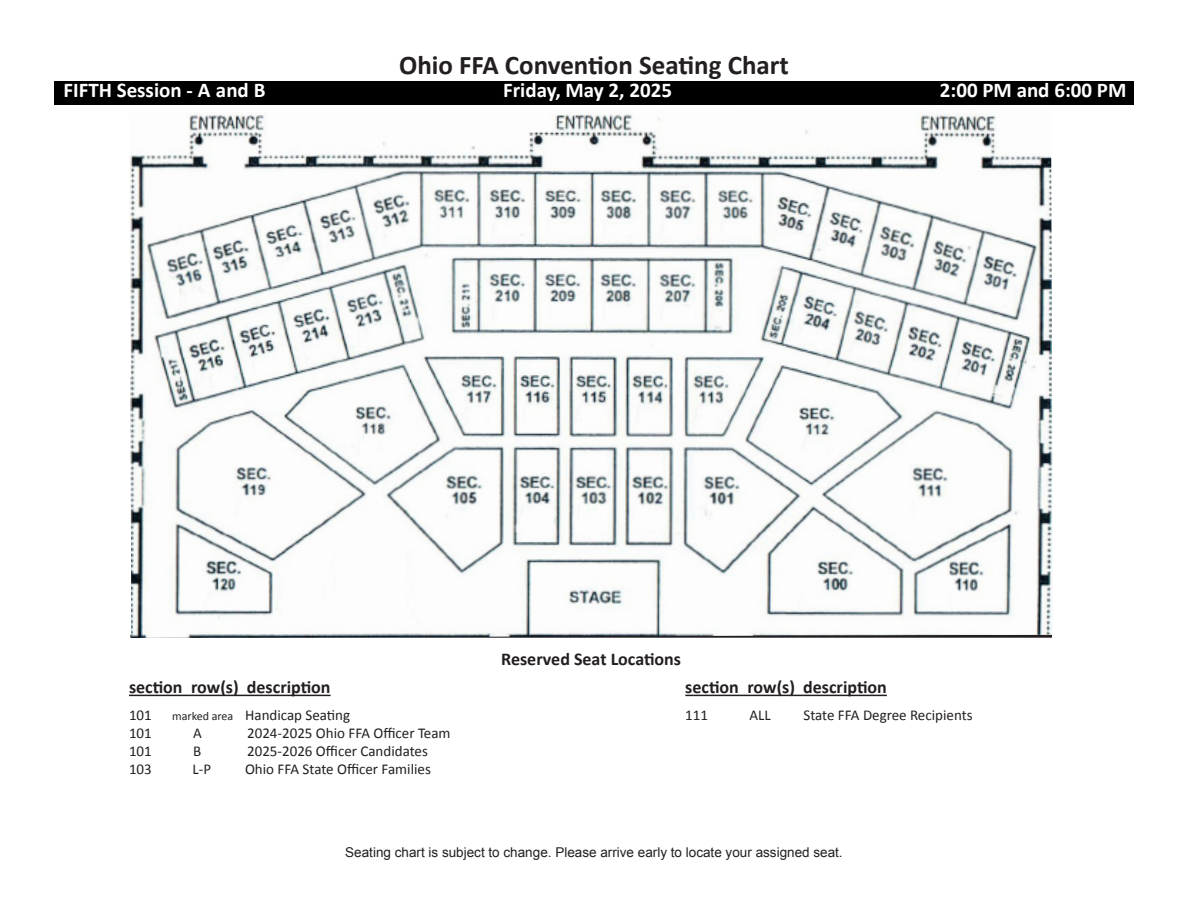
<style>
.page{position:relative;width:1188px;height:918px;background:#fff}
.page>*{position:absolute;margin:0;border:0;box-sizing:border-box;transform-origin:0 0}
.t1{font:700 27px "Calibri";color:#231f20}
.t2{font:700 21px "Calibri";color:#fff}
.t3{font:700 18px "Calibri";color:#231f20}
.t4{font:15px "Calibri";color:#231f20}
.t5{font:13.5px "Arial";color:#231f20}
.s1{font-size:12px}
</style>
<div class="page">
<div style="left:54px;top:81px;width:1080px;height:23px;background:#000"></div>
<hr style="left:129px;top:695px;width:202px;height:1px;background:#231f20">
<hr style="left:685px;top:695px;width:202px;height:1px;background:#231f20">
<img style="left:130px;top:113px;width:923px;height:525px">
<p class="t1" style="left:399px;top:48px;width:391px">Ohio FFA Convention Seating Chart</p>
<p class="t2" style="left:63px;top:76px;width:203px">FIFTH Session - A and B</p>
<p class="t2" style="left:503px;top:76px;width:170px">Friday, May 2, 2025</p>
<p class="t2" style="left:940px;top:76px;width:188px">2:00 PM and 6:00 PM</p>
<p class="t3" style="left:501px;top:648px;width:181px">Reserved Seat Locations</p>
<p class="t3" style="left:129px;top:675px;width:203px">section row(s) description</p>
<p class="t3" style="left:685px;top:675px;width:203px">section row(s) description</p>
<p class="t4" style="left:129px;top:705px;width:24px">101</p>
<p class="t4" style="left:172px;top:705px;width:180px"><span class="s1">marked area</span> Handicap Seating</p>
<p class="t4" style="left:129px;top:723px;width:24px">101</p>
<p class="t4" style="left:193px;top:723px;width:10px">A</p>
<p class="t4" style="left:247px;top:723px;width:205px">2024-2025 Ohio FFA Officer Team</p>
<p class="t4" style="left:129px;top:741px;width:24px">101</p>
<p class="t4" style="left:193px;top:741px;width:10px">B</p>
<p class="t4" style="left:247px;top:741px;width:182px">2025-2026 Officer Candidates</p>
<p class="t4" style="left:129px;top:759px;width:24px">103</p>
<p class="t4" style="left:192px;top:759px;width:20px">L-P</p>
<p class="t4" style="left:245px;top:759px;width:187px">Ohio FFA State Officer Families</p>
<p class="t4" style="left:685px;top:705px;width:24px">111</p>
<p class="t4" style="left:749px;top:705px;width:23px">ALL</p>
<p class="t4" style="left:803px;top:705px;width:171px">State FFA Degree Recipients</p>
<p class="t5" style="left:345px;top:843px;width:499px">Seating chart is subject to change. Please arrive early to locate your assigned seat.</p>
</div>
